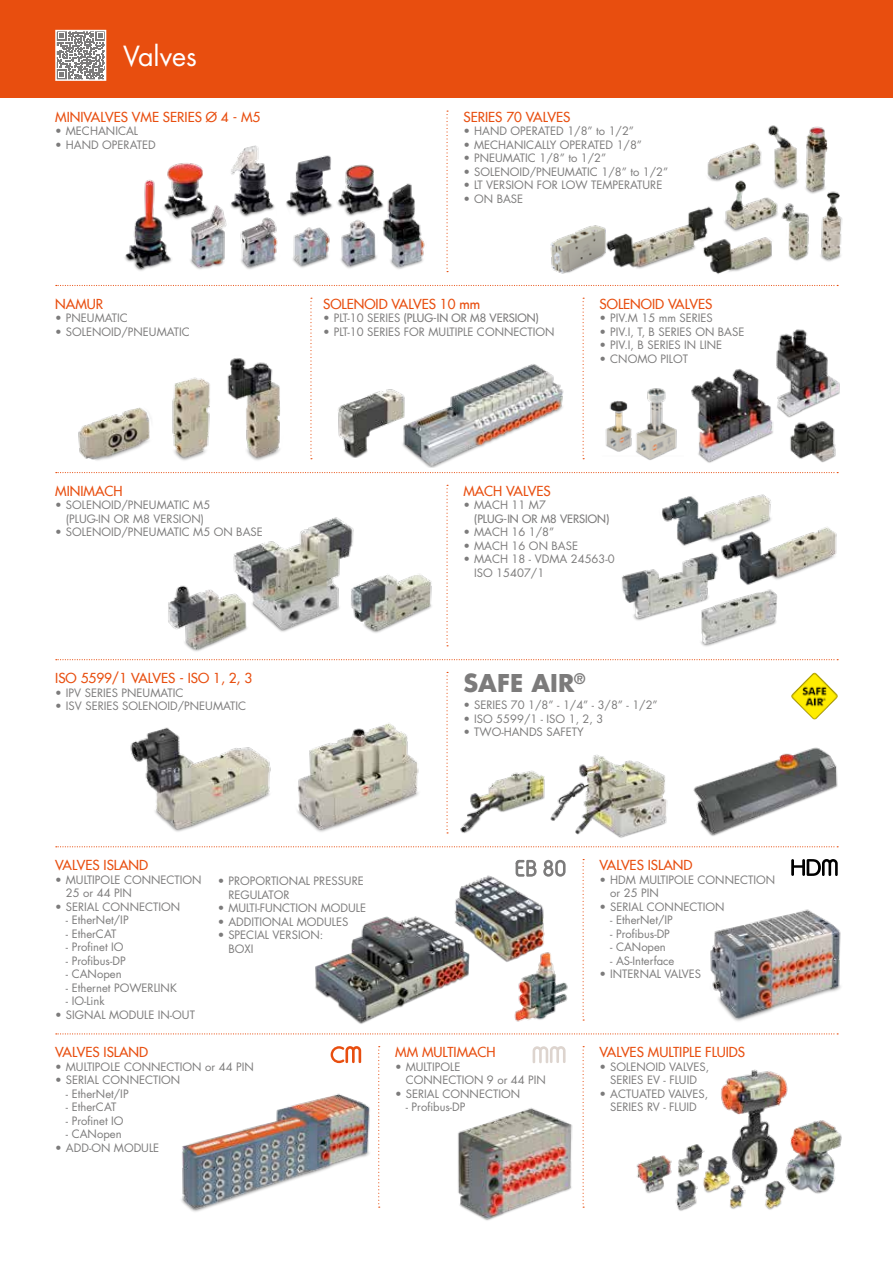
<style>
.page{position:relative;width:893px;height:1263px;background:#fff}
.page>*{position:absolute;margin:0;border:0;box-sizing:border-box;transform-origin:0 0}
.t1{font:27px "Futura Std";color:#fff}
.t2{font:700 24px "Futura Com";color:#7c7b7b}
.t3{font:500 13.5px "Futura Com";color:#e84e0f}
.t4{font:11.25px/13.5px "Futura Std";color:#7c7b7b}
.t5{font:500 11.25px "Futura Std";color:#7c7b7b}
.s1{font-weight:400}
</style>
<div class="page">
<div style="left:0;top:0;width:893px;height:98px;background:#e84e0f"></div>
<img style="left:791px;top:673px;width:47px;height:47px">
<svg style="left:791px;top:859px;width:47px;height:17px"></svg>
<svg style="left:56px;top:285px;width:782px;height:1px"></svg>
<svg style="left:56px;top:472px;width:782px;height:1px"></svg>
<svg style="left:56px;top:659px;width:782px;height:1px"></svg>
<svg style="left:56px;top:846px;width:782px;height:1px"></svg>
<svg style="left:56px;top:1033px;width:782px;height:1px"></svg>
<svg style="left:446px;top:111px;width:2px;height:161px"></svg>
<svg style="left:446px;top:672px;width:2px;height:161px"></svg>
<svg style="left:446px;top:485px;width:2px;height:161px"></svg>
<svg style="left:583px;top:1046px;width:1px;height:162px"></svg>
<svg style="left:583px;top:859px;width:1px;height:161px"></svg>
<svg style="left:310px;top:298px;width:2px;height:161px"></svg>
<svg style="left:583px;top:298px;width:1px;height:161px"></svg>
<svg style="left:58px;top:33px;width:45px;height:45px;background:#a7a6a6"></svg>
<div style="left:55px;top:30px;width:51px;height:51px;border:2px solid #fff"></div>
<img style="left:125px;top:145px;width:300px;height:126px">
<img style="left:608px;top:125px;width:235px;height:149px">
<img style="left:550px;top:225px;width:58px;height:49px">
<img style="left:691px;top:369px;width:82px;height:94px">
<img style="left:771px;top:329px;width:69px;height:94px">
<img style="left:605px;top:388px;width:72px;height:72px">
<img style="left:781px;top:415px;width:59px;height:48px">
<img style="left:78px;top:358px;width:202px;height:103px">
<img style="left:338px;top:389px;width:59px;height:69px">
<img style="left:397px;top:364px;width:167px;height:104px">
<img style="left:156px;top:517px;width:283px;height:144px">
<img style="left:621px;top:494px;width:216px;height:153px">
<img style="left:130px;top:727px;width:141px;height:105px">
<img style="left:297px;top:723px;width:122px;height:109px">
<img style="left:693px;top:747px;width:145px;height:89px">
<img style="left:549px;top:755px;width:127px;height:93px">
<img style="left:460px;top:764px;width:92px;height:74px">
<img style="left:710px;top:909px;width:131px;height:112px">
<svg style="left:516px;top:860px;width:21px;height:12px"></svg>
<svg style="left:543px;top:860px;width:23px;height:17px"></svg>
<img style="left:315px;top:916px;width:154px;height:108px">
<img style="left:448px;top:872px;width:102px;height:92px">
<img style="left:510px;top:948px;width:58px;height:74px">
<svg style="left:331px;top:1046px;width:30px;height:17px"></svg>
<img style="left:181px;top:1093px;width:189px;height:119px">
<svg style="left:378px;top:1046px;width:2px;height:162px"></svg>
<img style="left:458px;top:1107px;width:115px;height:114px">
<svg style="left:533px;top:1046px;width:33px;height:17px"></svg>
<img style="left:636px;top:1069px;width:206px;height:142px">
<h1 class="t1" style="left:123px;top:39px;width:75px">Valves</h1>
<p class="t3" style="left:55px;top:107px;width:207px">MINIVALVES VME SERIES Ø 4 - M5</p>
<p class="t4" style="left:55px;top:124px;width:84px">• MECHANICAL</p>
<p class="t4" style="left:55px;top:138px;width:102px">• HAND OPERATED</p>
<p class="t3" style="left:55px;top:294px;width:49px">NAMUR</p>
<p class="t4" style="left:55px;top:312px;width:74px">• PNEUMATIC</p>
<p class="t4" style="left:55px;top:325px;width:136px">• SOLENOID/PNEUMATIC</p>
<p class="t3" style="left:55px;top:481px;width:69px">MINIMACH</p>
<p class="t4" style="left:55px;top:499px;width:156px;text-align:center">• SOLENOID/PNEUMATIC M5 (PLUG-IN OR M8 VERSION)</p>
<p class="t4" style="left:55px;top:526px;width:209px">• SOLENOID/PNEUMATIC M5 ON BASE</p>
<p class="t3" style="left:55px;top:668px;width:198px">ISO 5599/1 VALVES - ISO 1, 2, 3</p>
<p class="t4" style="left:55px;top:686px;width:130px">• IPV SERIES PNEUMATIC</p>
<p class="t4" style="left:55px;top:699px;width:192px">• ISV SERIES SOLENOID/PNEUMATIC</p>
<p class="t3" style="left:463px;top:107px;width:108px">SERIES 70 VALVES</p>
<p class="t4" style="left:463px;top:124px;width:172px">• HAND OPERATED 1/8” to 1/2”</p>
<p class="t4" style="left:463px;top:138px;width:180px">• MECHANICALLY OPERATED 1/8”</p>
<p class="t4" style="left:463px;top:151px;width:144px">• PNEUMATIC 1/8” to 1/2”</p>
<p class="t4" style="left:463px;top:165px;width:206px">• SOLENOID/PNEUMATIC 1/8” to 1/2”</p>
<p class="t4" style="left:463px;top:178px;width:200px">• LT VERSION FOR LOW TEMPERATURE</p>
<p class="t4" style="left:463px;top:192px;width:61px">• ON BASE</p>
<p class="t3" style="left:323px;top:294px;width:158px">SOLENOID VALVES 10 mm</p>
<p class="t5" style="left:323px;top:311px;width:217px"><span class="s1">• PLT-10 SERIES</span> (PLUG-IN OR M8 VERSION)</p>
<p class="t4" style="left:323px;top:325px;width:233px">• PLT-10 SERIES FOR MULTIPLE CONNECTION</p>
<p class="t3" style="left:600px;top:294px;width:114px">SOLENOID VALVES</p>
<p class="t4" style="left:600px;top:312px;width:115px">• PIV.M 15 mm SERIES</p>
<p class="t4" style="left:600px;top:325px;width:146px">• PIV.I, T, B SERIES ON BASE</p>
<p class="t4" style="left:600px;top:339px;width:124px">• PIV.I, B SERIES IN LINE</p>
<p class="t4" style="left:600px;top:352px;width:90px">• CNOMO PILOT</p>
<p class="t3" style="left:463px;top:481px;width:89px">MACH VALVES</p>
<p class="t4" style="left:463px;top:499px;width:84px">• MACH 11 M7</p>
<p class="t5" style="left:474px;top:512px;width:137px">(PLUG-IN OR M8 VERSION)</p>
<p class="t4" style="left:463px;top:526px;width:92px">• MACH 16 1/8”</p>
<p class="t4" style="left:463px;top:539px;width:116px">• MACH 16 ON BASE</p>
<p class="t4" style="left:474px;top:553px;width:142px;text-indent:-11px">• MACH 18 - VDMA 24563-0<br>ISO 15407/1</p>
<h2 class="t2" style="left:463px;top:664px;width:123px">SAFE AIR<sup>®</sup></h2>
<p class="t4" style="left:463px;top:698px;width:196px">• SERIES 70 1/8” - 1/4” - 3/8” - 1/2”</p>
<p class="t4" style="left:463px;top:712px;width:141px">• ISO 5599/1 - ISO 1, 2, 3</p>
<p class="t4" style="left:463px;top:725px;width:122px">• TWO-HANDS SAFETY</p>
<p class="t3" style="left:55px;top:855px;width:94px">VALVES ISLAND</p>
<p class="t4" style="left:66px;top:873px;width:137px;text-indent:-11px">• MULTIPOLE CONNECTION<br>25 or 44 PIN</p>
<p class="t4" style="left:55px;top:900px;width:126px">• SERIAL CONNECTION</p>
<p class="t4" style="left:66px;top:913px;width:64px">- EtherNet/IP</p>
<p class="t4" style="left:66px;top:927px;width:52px">- EtherCAT</p>
<p class="t4" style="left:66px;top:940px;width:59px">- Profinet IO</p>
<p class="t4" style="left:66px;top:954px;width:61px">- Profibus-DP</p>
<p class="t4" style="left:66px;top:967px;width:57px">- CANopen</p>
<p class="t4" style="left:66px;top:981px;width:112px">- Ethernet POWERLINK</p>
<p class="t4" style="left:66px;top:994px;width:40px">- IO-Link</p>
<p class="t4" style="left:55px;top:1008px;width:141px">• SIGNAL MODULE IN-OUT</p>
<p class="t4" style="left:228px;top:874px;width:137px;text-indent:-11px">• PROPORTIONAL PRESSURE<br>REGULATOR</p>
<p class="t4" style="left:218px;top:901px;width:150px">• MULTI-FUNCTION MODULE</p>
<p class="t4" style="left:218px;top:915px;width:132px">• ADDITIONAL MODULES</p>
<p class="t4" style="left:228px;top:928px;width:96px;text-indent:-11px">• SPECIAL VERSION:<br>BOXI</p>
<p class="t3" style="left:55px;top:1042px;width:94px">VALVES ISLAND</p>
<p class="t4" style="left:55px;top:1060px;width:200px">• MULTIPOLE CONNECTION or 44 PIN</p>
<p class="t4" style="left:55px;top:1073px;width:126px">• SERIAL CONNECTION</p>
<p class="t4" style="left:66px;top:1087px;width:64px">- EtherNet/IP</p>
<p class="t4" style="left:66px;top:1100px;width:52px">- EtherCAT</p>
<p class="t4" style="left:66px;top:1114px;width:59px">- Profinet IO</p>
<p class="t4" style="left:66px;top:1127px;width:57px">- CANopen</p>
<p class="t4" style="left:55px;top:1141px;width:105px">• ADD-ON MODULE</p>
<p class="t3" style="left:395px;top:1042px;width:102px">MM MULTIMACH</p>
<p class="t4" style="left:406px;top:1060px;width:142px;text-indent:-11px">• MULTIPOLE<br>CONNECTION 9 or 44 PIN</p>
<p class="t4" style="left:395px;top:1087px;width:126px">• SERIAL CONNECTION</p>
<p class="t4" style="left:406px;top:1100px;width:61px">- Profibus-DP</p>
<p class="t3" style="left:600px;top:855px;width:94px">VALVES ISLAND</p>
<p class="t4" style="left:610px;top:873px;width:166px;text-indent:-11px">• HDM MULTIPOLE CONNECTION or 25 PIN</p>
<p class="t4" style="left:600px;top:900px;width:126px">• SERIAL CONNECTION</p>
<p class="t4" style="left:610px;top:913px;width:64px">- EtherNet/IP</p>
<p class="t4" style="left:610px;top:927px;width:61px">- Profibus-DP</p>
<p class="t4" style="left:610px;top:940px;width:57px">- CANopen</p>
<p class="t4" style="left:610px;top:954px;width:66px">- AS-Interface</p>
<p class="t4" style="left:600px;top:967px;width:103px">• INTERNAL VALVES</p>
<p class="t3" style="left:600px;top:1042px;width:147px">VALVES MULTIPLE FLUIDS</p>
<p class="t4" style="left:600px;top:1060px;width:111px;text-align:center">• SOLENOID VALVES,<br>SERIES EV - FLUID</p>
<p class="t4" style="left:600px;top:1087px;width:110px;text-align:center">• ACTUATED VALVES,<br>SERIES RV - FLUID</p>
</div>
